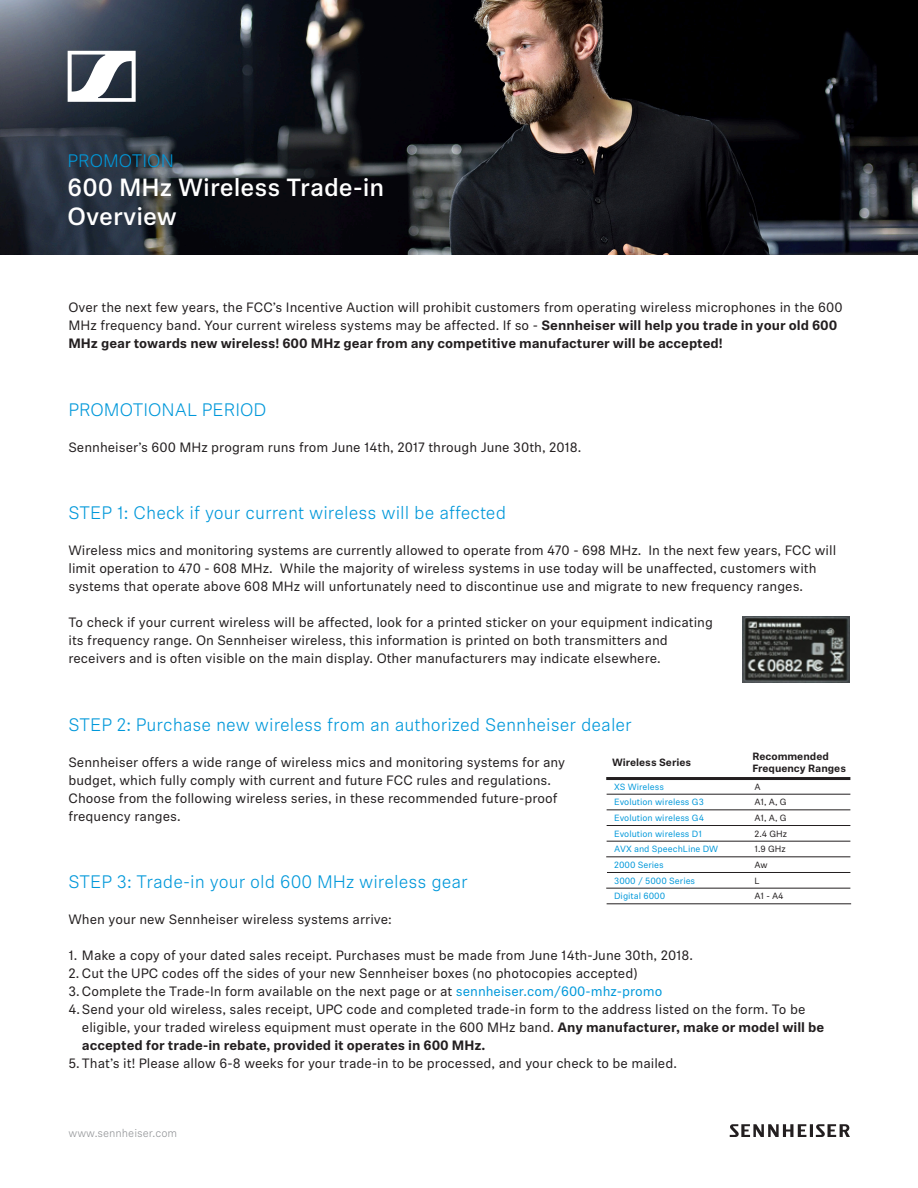
<style>
.page{position:relative;width:918px;height:1188px;background:#fff}
.page>*{position:absolute;margin:0;border:0;box-sizing:border-box;transform-origin:0 0}
.t1{font:500 24.75px/29.2px "Sennheiser Neue";color:#fff}
.t2{font:300 18px "Sennheiser Neue";color:#0098da}
.t3{font:13.5px/18px "Sennheiser Neue";color:#231f20}
.t4{font:300 11.25px "Sennheiser Neue";color:#939598}
.t5{font:700 10.5px "Sennheiser Neue";color:#231f20}
.t6{font:9px "Sennheiser Neue";color:#0098da}
.t7{font:9px "Sennheiser Neue";letter-spacing:-.015em;color:#231f20}
.s1{font-weight:700}
.s2{color:#0098da}
</style>
<div class="page">
<img style="left:0;top:0;width:918px;height:255px">
<svg style="left:730px;top:1124px;width:120px;height:13px"></svg>
<svg style="left:68px;top:51px;width:68px;height:51px"></svg>
<img style="left:742px;top:616px;width:108px;height:66px">
<svg style="left:850px;top:779px;width:1px;height:110px"></svg>
<hr style="left:606px;top:777px;width:141px;height:3px;background:#231f20">
<hr style="left:747px;top:777px;width:103px;height:3px;background:#231f20">
<hr style="left:607px;top:794px;width:140px;height:1px;background:#231f20">
<hr style="left:747px;top:794px;width:103px;height:1px;background:#231f20">
<hr style="left:607px;top:809px;width:140px;height:1px;background:#231f20">
<hr style="left:747px;top:809px;width:103px;height:1px;background:#231f20">
<hr style="left:607px;top:825px;width:140px;height:1px;background:#231f20">
<hr style="left:747px;top:825px;width:103px;height:1px;background:#231f20">
<hr style="left:607px;top:841px;width:140px;height:1px;background:#231f20">
<hr style="left:747px;top:841px;width:103px;height:1px;background:#231f20">
<hr style="left:606px;top:888px;width:141px;height:1px;background:#231f20">
<hr style="left:747px;top:888px;width:103px;height:1px;background:#231f20">
<hr style="left:607px;top:903px;width:140px;height:1px;background:#231f20">
<hr style="left:747px;top:903px;width:104px;height:1px;background:#231f20">
<hr style="left:606px;top:856px;width:141px;height:1px;background:#231f20">
<hr style="left:747px;top:856px;width:103px;height:1px;background:#231f20">
<hr style="left:607px;top:872px;width:140px;height:1px;background:#231f20">
<hr style="left:747px;top:872px;width:103px;height:1px;background:#231f20">
<h2 class="t2" style="left:68px;top:149px;width:108px">PROMOTION</h2>
<h1 class="t1" style="left:68px;top:172px;width:318px">600 MHz Wireless Trade-in<br>Overview</h1>
<p class="t3" style="left:68px;top:298px;width:776px">Over the next few years, the FCC’s Incentive Auction will prohibit customers from operating wireless microphones in the 600<br>MHz frequency band. Your current wireless systems may be affected. If so - <span class="s1">Sennheiser will help you trade in your old 600<br>MHz gear towards new wireless! 600 MHz gear from any competitive manufacturer will be accepted!</span></p>
<p class="t2" style="left:68px;top:397px;width:200px">PROMOTIONAL PERIOD</p>
<p class="t3" style="left:68px;top:437px;width:514px">Sennheiser’s 600 MHz program runs from June 14th, 2017 through June 30th, 2018.</p>
<p class="t2" style="left:68px;top:501px;width:439px">STEP 1: Check if your current wireless will be affected</p>
<p class="t3" style="left:68px;top:541px;width:769px">Wireless mics and monitoring systems are currently allowed to operate from 470 - 698 MHz. In the next few years, FCC will limit operation to 470 - 608 MHz. While the majority of wireless systems in use today will be unaffected, customers with systems that operate above 608 MHz will unfortunately need to discontinue use and migrate to new frequency ranges.</p>
<p class="t3" style="left:68px;top:613px;width:646px">To check if your current wireless will be affected, look for a printed sticker on your equipment indicating</p>
<p class="t3" style="left:68px;top:631px;width:601px">its frequency range. On Sennheiser wireless, this information is printed on both transmitters and</p>
<p class="t3" style="left:68px;top:649px;width:594px">receivers and is often visible on the main display. Other manufacturers may indicate elsewhere.</p>
<p class="t2" style="left:68px;top:712px;width:565px">STEP 2: Purchase new wireless from an authorized Sennheiser dealer</p>
<p class="t3" style="left:68px;top:752px;width:498px">Sennheiser offers a wide range of wireless mics and monitoring systems for any</p>
<p class="t3" style="left:68px;top:770px;width:484px">budget, which fully comply with current and future FCC rules and regulations.</p>
<p class="t3" style="left:68px;top:788px;width:490px">Choose from the following wireless series, in these recommended future-proof</p>
<p class="t3" style="left:68px;top:806px;width:114px">frequency ranges.</p>
<p class="t5" style="left:752px;top:749px;width:78px">Recommended</p>
<p class="t5" style="left:752px;top:761px;width:95px">Frequency Ranges</p>
<p class="t5" style="left:612px;top:755px;width:81px">Wireless Series</p>
<p class="t6" style="left:614px;top:780px;width:51px">XS Wireless</p>
<p class="t7" style="left:755px;top:780px;width:8px">A</p>
<p class="t6" style="left:614px;top:796px;width:91px">Evolution wireless G3</p>
<p class="t7" style="left:755px;top:796px;width:34px">A1, A, G</p>
<p class="t6" style="left:614px;top:812px;width:91px">Evolution wireless G4</p>
<p class="t7" style="left:755px;top:812px;width:34px">A1, A, G</p>
<p class="t6" style="left:614px;top:827px;width:89px">Evolution wireless D1</p>
<p class="t7" style="left:755px;top:827px;width:34px">2.4 GHz</p>
<p class="t6" style="left:614px;top:843px;width:106px">AVX and SpeechLine DW</p>
<p class="t7" style="left:755px;top:843px;width:33px">1.9 GHz</p>
<p class="t6" style="left:614px;top:859px;width:51px">2000 Series</p>
<p class="t7" style="left:755px;top:859px;width:15px">Aw</p>
<p class="t6" style="left:614px;top:874px;width:83px">3000 / 5000 Series</p>
<p class="t7" style="left:755px;top:874px;width:7px">L</p>
<p class="t6" style="left:614px;top:890px;width:53px">Digital 6000</p>
<p class="t7" style="left:755px;top:890px;width:31px">A1 - A4</p>
<p class="t2" style="left:68px;top:870px;width:401px">STEP 3: Trade-in your old 600 MHz wireless gear</p>
<p class="t3" style="left:68px;top:910px;width:325px">When your new Sennheiser wireless systems arrive:</p>
<p class="t3" style="left:68px;top:946px;width:626px">1. Make a copy of your dated sales receipt. Purchases must be made from June 14th-June 30th, 2018.</p>
<p class="t3" style="left:68px;top:964px;width:571px">2. Cut the UPC codes off the sides of your new Sennheiser boxes (no photocopies accepted)</p>
<p class="t3" style="left:68px;top:982px;width:595px">3. Complete the Trade-In form available on the next page or at <span class="s2">sennheiser.com/600-mhz-promo</span></p>
<p class="t3" style="left:82px;top:1000px;width:744px;text-indent:-14px">4.Send your old wireless, sales receipt, UPC code and completed trade-in form to the address listed on the form. To be eligible, your traded wireless equipment must operate in the 600 MHz band. <span class="s1">Any manufacturer, make or model will be accepted for trade-in rebate, provided it operates in 600 MHz.</span></p>
<p class="t3" style="left:68px;top:1054px;width:610px">5. That’s it! Please allow 6-8 weeks for your trade-in to be processed, and your check to be mailed.</p>
<p class="t4" style="left:68px;top:1126px;width:110px">www.sennheiser.com</p>
</div>
